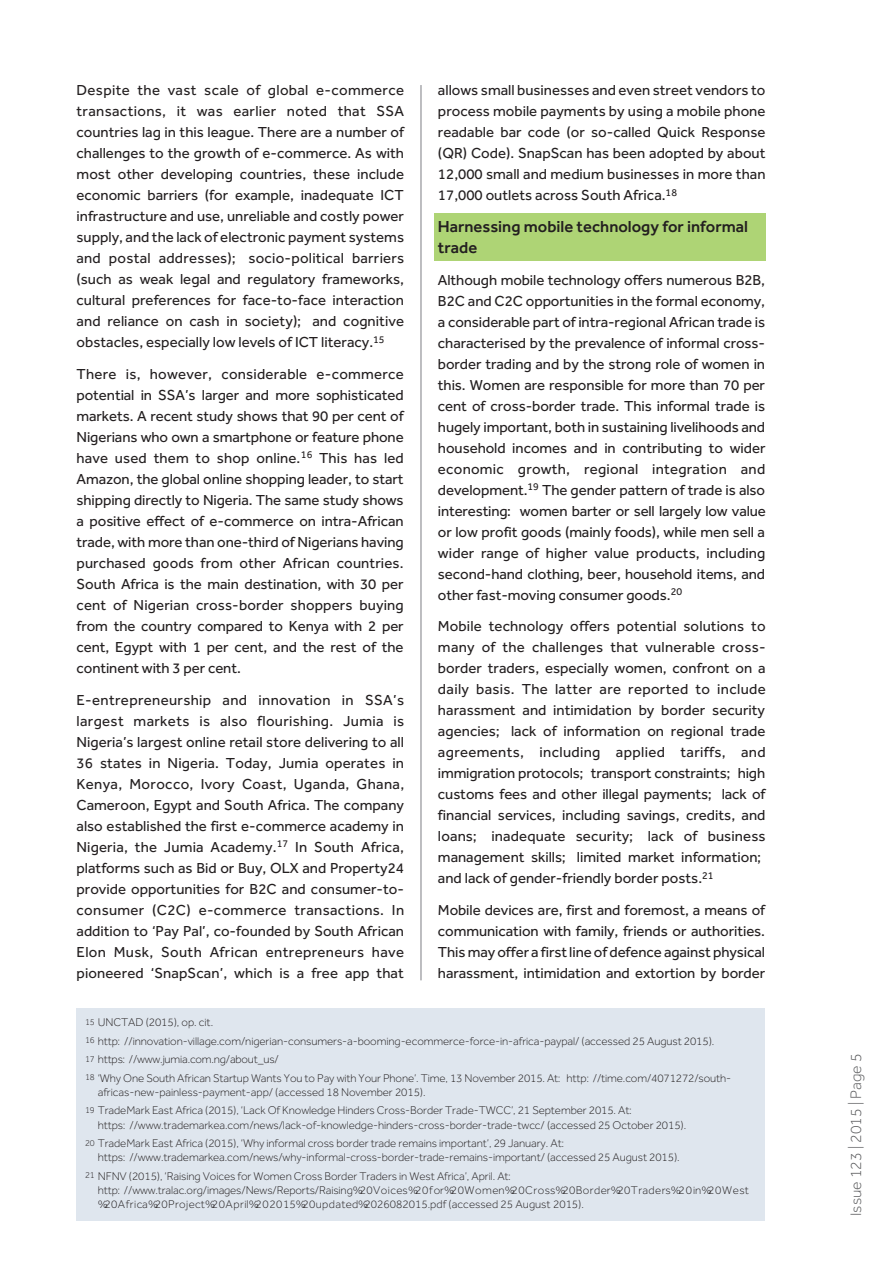
<style>
.page{position:relative;width:893px;height:1263px;background:#fff}
.page>*{position:absolute;margin:0;border:0;box-sizing:border-box;transform-origin:0 0}
.t1{font:500 16.5px/21px "Effra";color:#231f20}
.t2{font:300 15.75px "Effra";color:#57585a}
.t3{font:15px/21px "Effra";color:#231f20;text-align:justify}
.t4{font:300 11.55px/18.5px "Effra";letter-spacing:-.01em;color:#231f20}
.s1{font-size:9px}
</style>
<div class="page">
<div style="left:434px;top:213px;width:331px;height:47px;background:#aed475"></div>
<hr style="left:420px;top:85px;width:2px;height:895px;background:#a8a9ad">
<div style="left:77px;top:1008px;width:688px;height:212px;background:#dfe6ee"></div>
<p class="t3" style="left:77px;top:80px;width:329px">Despite the vast scale of global e-commerce transactions, it was earlier noted that SSA countries lag in this league. There are a number of challenges to the growth of e-commerce. As with most other developing countries, these include economic barriers (for example, inadequate ICT infrastructure and use, unreliable and costly power supply, and the lack of electronic payment systems and postal addresses); socio-political barriers (such as weak legal and regulatory frameworks, cultural preferences for face-to-face interaction and reliance on cash in society); and cognitive obstacles, especially low levels of ICT literacy.<sup>15</sup></p>
<p class="t3" style="left:77px;top:363px;width:329px">There is, however, considerable e-commerce potential in SSA’s larger and more sophisticated markets. A recent study shows that 90 per cent of Nigerians who own a smartphone or feature phone have used them to shop online.<sup>16</sup> This has led Amazon, the global online shopping leader, to start shipping directly to Nigeria. The same study shows a positive effect of e-commerce on intra-African trade, with more than one-third of Nigerians having purchased goods from other African countries.<br>South Africa is the main destination, with 30 per cent of Nigerian cross-border shoppers buying from the country compared to Kenya with 2 per cent, Egypt with 1 per cent, and the rest of the continent with 3 per cent.</p>
<p class="t3" style="left:77px;top:689px;width:329px">E-entrepreneurship and innovation in SSA’s largest markets is also flourishing. Jumia is Nigeria’s largest online retail store delivering to all 36 states in Nigeria. Today, Jumia operates in Kenya, Morocco, Ivory Coast, Uganda, Ghana, Cameroon, Egypt and South Africa. The company also established the first e-commerce academy in Nigeria, the Jumia Academy.<sup>17</sup> In South Africa, platforms such as Bid or Buy, OLX and Property24 provide opportunities for B2C and consumer-to&shy;consumer (C2C) e-commerce transactions. In addition to ‘Pay Pal’, co-founded by South African Elon Musk, South African entrepreneurs have pioneered ‘SnapScan’, which is a free app that</p>
<p class="t3" style="left:438px;top:80px;width:329px">allows small businesses and even street vendors to process mobile payments by using a mobile phone readable bar code (or so-called Quick Response (QR) Code). SnapScan has been adopted by about 12,000 small and medium businesses in more than 17,000 outlets across South Africa.<sup>18</sup></p>
<p class="t1" style="left:438px;top:216px;width:311px">Harnessing mobile technology for informal trade</p>
<p class="t3" style="left:438px;top:269px;width:329px">Although mobile technology offers numerous B2B, B2C and C2C opportunities in the formal economy, a considerable part of intra-regional African trade is characterised by the prevalence of informal cross&shy;border trading and by the strong role of women in this. Women are responsible for more than 70 per cent of cross-border trade. This informal trade is hugely important, both in sustaining livelihoods and household incomes and in contributing to wider economic growth, regional integration and development.<sup>19</sup> The gender pattern of trade is also interesting: women barter or sell largely low value or low profit goods (mainly foods), while men sell a wider range of higher value products, including second-hand clothing, beer, household items, and other fast-moving consumer goods.<sup>20</sup></p>
<p class="t3" style="left:438px;top:615px;width:329px">Mobile technology offers potential solutions to many of the challenges that vulnerable cross&shy;border traders, especially women, confront on a daily basis. The latter are reported to include harassment and intimidation by border security agencies; lack of information on regional trade agreements, including applied tariffs, and immigration protocols; transport constraints; high customs fees and other illegal payments; lack of financial services, including savings, credits, and loans; inadequate security; lack of business management skills; limited market information; and lack of gender-friendly border posts.<sup>21</sup></p>
<p class="t3" style="left:438px;top:899px;width:329px">Mobile devices are, first and foremost, a means of communication with family, friends or authorities.<br>This may offer a first line of defence against physical harassment, intimidation and extortion by border</p>
<p class="t4" style="left:85px;top:1013px;width:648px"><span class="s1">15</span> UNCTAD (2015), op. cit.<br><span class="s1">16</span> http://innovation-village.com/nigerian-consumers-a-booming-ecommerce-force-in-africa-paypal/ (accessed 25 August 2015).<br><span class="s1">17</span> https://www.jumia.com.ng/about_us/<br><span class="s1">18</span> ‘Why One South African Startup Wants You to Pay with Your Phone’. Time, 13 November 2015. At: http://time.com/4071272/south-</p>
<p class="t4" style="left:85px;top:1083px;width:552px;text-indent:13px">africas-new-painless-payment-app/ (accessed 18 November 2015).<br><span class="s1">19</span> TradeMark East Africa (2015), ‘Lack Of Knowledge Hinders Cross-Border Trade-TWCC’, 21 September 2015. At:</p>
<p class="t4" style="left:85px;top:1115px;width:603px;text-indent:13px">https://www.trademarkea.com/news/lack-of-knowledge-hinders-cross-border-trade-twcc/ (accessed 25 October 2015).<br><span class="s1">20</span> TradeMark East Africa (2015), ‘Why informal cross border trade remains important’, 29 January. At:</p>
<p class="t4" style="left:85px;top:1148px;width:596px;text-indent:13px">https://www.trademarkea.com/news/why-informal-cross-border-trade-remains-important/ (accessed 25 August 2015).<br><span class="s1">21</span> NFNV (2015), ‘Raising Voices for Women Cross Border Traders in West Africa’, April. At:</p>
<p class="t4" style="left:98px;top:1183px;width:653px;line-height:14.2px">http://www.tralac.org/images/News/Reports/Raising%20Voices%20for%20Women%20Cross%20Border%20Traders%20in%20West %20Africa%20Project%20April%202015%20updated%2026082015.pdf (accessed 25 August 2015).</p>
<p class="t2" style="left:847px;top:1216px;width:164px;rotate:-90deg">Issue 123 | 2015 | Page 5</p>
</div>
